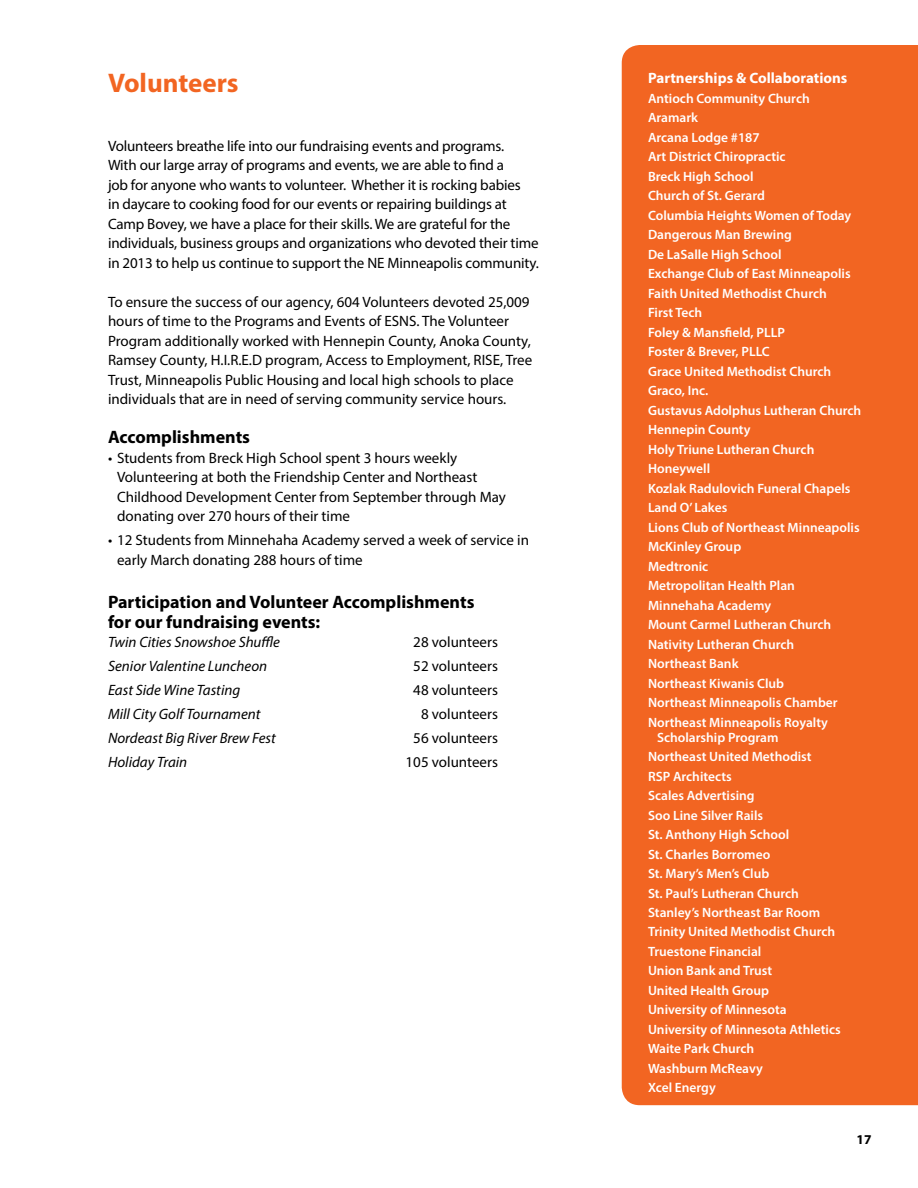
<style>
.page{position:relative;width:918px;height:1188px;background:#fff}
.page>*{position:absolute;margin:0;border:0;box-sizing:border-box;transform-origin:0 0}
.t1{font:700 27px "Myriad Pro";color:#f26522}
.t2{font:700 18px/19.5px "Myriad Pro";color:#000}
.t3{font:15px/19.5px "Myriad Pro";color:#000}
.t4{font:italic 15px "Myriad Pro";color:#000}
.t5{font:700 15px "Myriad Pro";color:#fff}
.t6{font:600 13.5px/19.5px "Myriad Pro";color:#fff}
.t7{font:700 13.5px "Myriad Pro";color:#000}
</style>
<div class="page">
<div style="left:622px;top:45px;width:296px;height:1060px;background:#f26522"></div>
<h1 class="t1" style="left:108px;top:66px;width:132px">Volunteers</h1>
<p class="t3" style="left:108px;top:136px;width:432px">Volunteers breathe life into our fundraising events and programs.<br>With our large array of programs and events, we are able to find a<br>job for anyone who wants to volunteer. Whether it is rocking babies<br>in daycare to cooking food for our events or repairing buildings at Camp Bovey, we have a place for their skills. We are grateful for the individuals, business groups and organizations who devoted their time in 2013 to help us continue to support the NE Minneapolis community.</p>
<p class="t3" style="left:108px;top:292px;width:426px">To ensure the success of our agency, 604 Volunteers devoted 25,009 hours of time to the Programs and Events of ESNS. The Volunteer Program additionally worked with Hennepin County, Anoka County, Ramsey County, H.I.R.E.D program, Access to Employment, RISE, Tree Trust, Minneapolis Public Housing and local high schools to place individuals that are in need of serving community service hours.</p>
<p class="t2" style="left:108px;top:427px;width:144px">Accomplishments</p>
<p class="t3" style="left:117px;top:448px;width:391px;text-indent:-9px">• Students from Breck High School spent 3 hours weekly Volunteering at both the Friendship Center and Northeast Childhood Development Center from September through May donating over 270 hours of their time</p>
<p class="t3" style="left:117px;top:530px;width:414px;text-indent:-9px">• 12 Students from Minnehaha Academy served a week of service in early March donating 288 hours of time</p>
<p class="t2" style="left:108px;top:592px;width:368px">Participation and Volunteer Accomplishments for our fundraising events:</p>
<p class="t4" style="left:108px;top:633px;width:174px">Twin Cities Snowshoe Shuffle</p>
<p class="t3" style="left:413px;top:632px;width:86px">28 volunteers</p>
<p class="t4" style="left:108px;top:657px;width:161px">Senior Valentine Luncheon</p>
<p class="t3" style="left:413px;top:656px;width:86px">52 volunteers</p>
<p class="t4" style="left:108px;top:681px;width:134px">East Side Wine Tasting</p>
<p class="t3" style="left:413px;top:680px;width:86px">48 volunteers</p>
<p class="t4" style="left:108px;top:705px;width:154px">Mill City Golf Tournament</p>
<p class="t3" style="left:421px;top:704px;width:78px">8 volunteers</p>
<p class="t4" style="left:108px;top:729px;width:169px">Nordeast Big River Brew Fest</p>
<p class="t3" style="left:413px;top:728px;width:86px">56 volunteers</p>
<p class="t4" style="left:108px;top:753px;width:81px">Holiday Train</p>
<p class="t3" style="left:406px;top:752px;width:94px">105 volunteers</p>
<p class="t5" style="left:648px;top:68px;width:201px">Partnerships &amp; Collaborations</p>
<p class="t6" style="left:648px;top:88px;width:215px">Antioch Community Church<br>Aramark<br>Arcana Lodge #187<br>Art District Chiropractic<br>Breck High School<br>Church of St. Gerard<br>Columbia Heights Women of Today<br>Dangerous Man Brewing<br>De LaSalle High School<br>Exchange Club of East Minneapolis<br>Faith United Methodist Church<br>First Tech<br>Foley &amp; Mansfield, PLLP<br>Foster &amp; Brever, PLLC<br>Grace United Methodist Church<br>Graco, Inc.<br>Gustavus Adolphus Lutheran Church<br>Hennepin County<br>Holy Triune Lutheran Church<br>Honeywell<br>Kozlak Radulovich Funeral Chapels<br>Land O’ Lakes<br>Lions Club of Northeast Minneapolis<br>McKinley Group<br>Medtronic<br>Metropolitan Health Plan<br>Minnehaha Academy<br>Mount Carmel Lutheran Church<br>Nativity Lutheran Church<br>Northeast Bank<br>Northeast Kiwanis Club<br>Northeast Minneapolis Chamber<br>Northeast Minneapolis Royalty</p>
<p class="t6" style="left:648px;top:727px;width:194px;text-indent:9px">Scholarship Program<br>Northeast United Methodist<br>RSP Architects<br>Scales Advertising<br>Soo Line Silver Rails<br>St. Anthony High School<br>St. Charles Borromeo<br>St. Mary’s Men’s Club<br>St. Paul’s Lutheran Church<br>Stanley’s Northeast Bar Room<br>Trinity United Methodist Church<br>Truestone Financial<br>Union Bank and Trust<br>United Health Group<br>University of Minnesota<br>University of Minnesota Athletics<br>Waite Park Church<br>Washburn McReavy<br>Xcel Energy</p>
<p class="t7" style="left:857px;top:1131px;width:16px">17</p>
</div>
